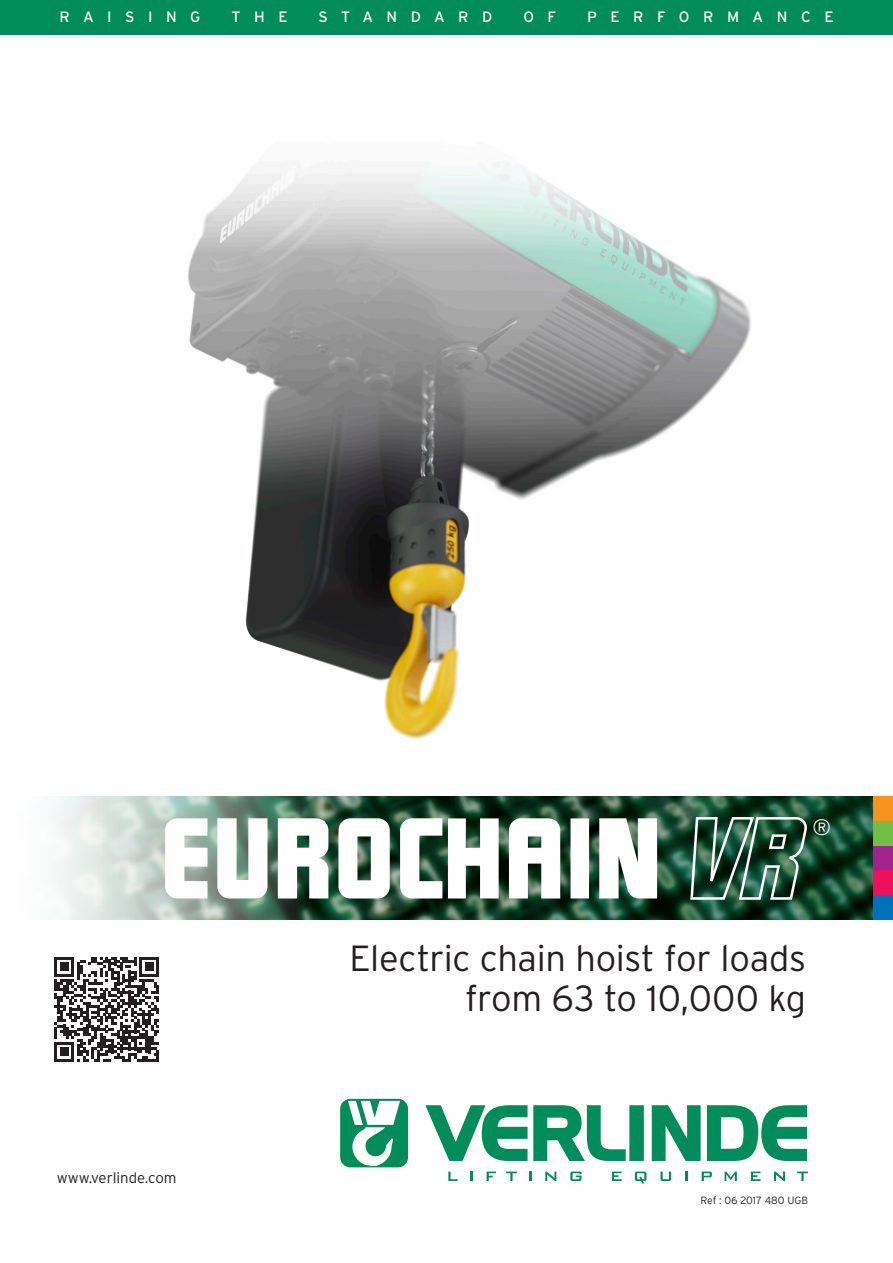
<style>
.page{position:relative;width:893px;height:1263px;background:#fff}
.page>*{position:absolute;margin:0;border:0;box-sizing:border-box;transform-origin:0 0}
.t1{font:102px "Verlinde EUROMOTTE";color:#fff}
.t2{font:300 36.3px "Interstate";letter-spacing:-.01em;color:#231f20}
.t3{font:300 22.35px "Interstate";color:#fff}
.t4{font:15px "Interstate";letter-spacing:.9em;color:#fff}
.t5{font:300 15px "Interstate";color:#231f20}
.t6{font:300 10.5px "Interstate";color:#231f20}
.s1{font-style:italic}
</style>
<div class="page">
<img style="left:188px;top:162px;width:563px;height:577px">
<img style="left:312px;top:796px;width:561px;height:123px">
<svg style="left:54px;top:796px;width:258px;height:124px;background:#9eb3a8"></svg>
<svg style="left:425px;top:1105px;width:219px;height:56px"></svg>
<svg style="left:652px;top:1105px;width:49px;height:56px"></svg>
<svg style="left:707px;top:1105px;width:100px;height:56px"></svg>
<svg style="left:448px;top:1171px;width:10px;height:10px"></svg>
<svg style="left:470px;top:1171px;width:2px;height:10px"></svg>
<svg style="left:487px;top:1171px;width:9px;height:10px"></svg>
<svg style="left:506px;top:1171px;width:11px;height:10px"></svg>
<svg style="left:529px;top:1171px;width:2px;height:10px"></svg>
<svg style="left:545px;top:1171px;width:11px;height:10px"></svg>
<svg style="left:570px;top:1171px;width:11px;height:10px"></svg>
<svg style="left:612px;top:1171px;width:10px;height:10px"></svg>
<svg style="left:635px;top:1171px;width:11px;height:12px"></svg>
<svg style="left:660px;top:1171px;width:11px;height:10px"></svg>
<svg style="left:685px;top:1171px;width:2px;height:10px"></svg>
<svg style="left:702px;top:1171px;width:10px;height:10px"></svg>
<svg style="left:725px;top:1171px;width:12px;height:10px"></svg>
<svg style="left:751px;top:1171px;width:10px;height:10px"></svg>
<svg style="left:774px;top:1171px;width:11px;height:10px"></svg>
<svg style="left:797px;top:1171px;width:11px;height:10px"></svg>
<svg style="left:340px;top:1099px;width:68px;height:68px"></svg>
<div style="left:873px;top:895px;width:20px;height:24px;background:#0072bc"></div>
<div style="left:873px;top:870px;width:20px;height:25px;background:#ee1059"></div>
<div style="left:873px;top:846px;width:20px;height:24px;background:#a2238e"></div>
<div style="left:873px;top:821px;width:20px;height:25px;background:#71bf44"></div>
<div style="left:873px;top:796px;width:20px;height:25px;background:#f7931d"></div>
<div style="left:0;top:0;width:893px;height:34px;background:#008c5b"></div>
<svg style="left:54px;top:957px;width:105px;height:105px"></svg>
<p class="t4" style="left:59px;top:9px;width:143px">RAISING</p>
<p class="t4" style="left:232px;top:9px;width:58px">THE</p>
<p class="t4" style="left:319px;top:9px;width:175px">STANDARD</p>
<p class="t4" style="left:523px;top:9px;width:34px">O F</p>
<p class="t4" style="left:587px;top:9px;width:248px">PERFORMANCE</p>
<p class="t1" style="left:160px;top:817px;width:657px">EUROCHAIN <span class="s1">VR</span></p>
<p class="t3" style="left:812px;top:814px;width:20px">®</p>
<p class="t5" style="left:57px;top:1170px;width:121px">www.verlinde.com</p>
<p class="t2" style="left:350px;top:938px;width:458px">Electric chain hoist for loads</p>
<p class="t2" style="left:465px;top:977px;width:343px">from 63 to 10,000 kg</p>
<p class="t6" style="left:700px;top:1194px;width:109px">Ref : 06 2017 480 UGB</p>
</div>
